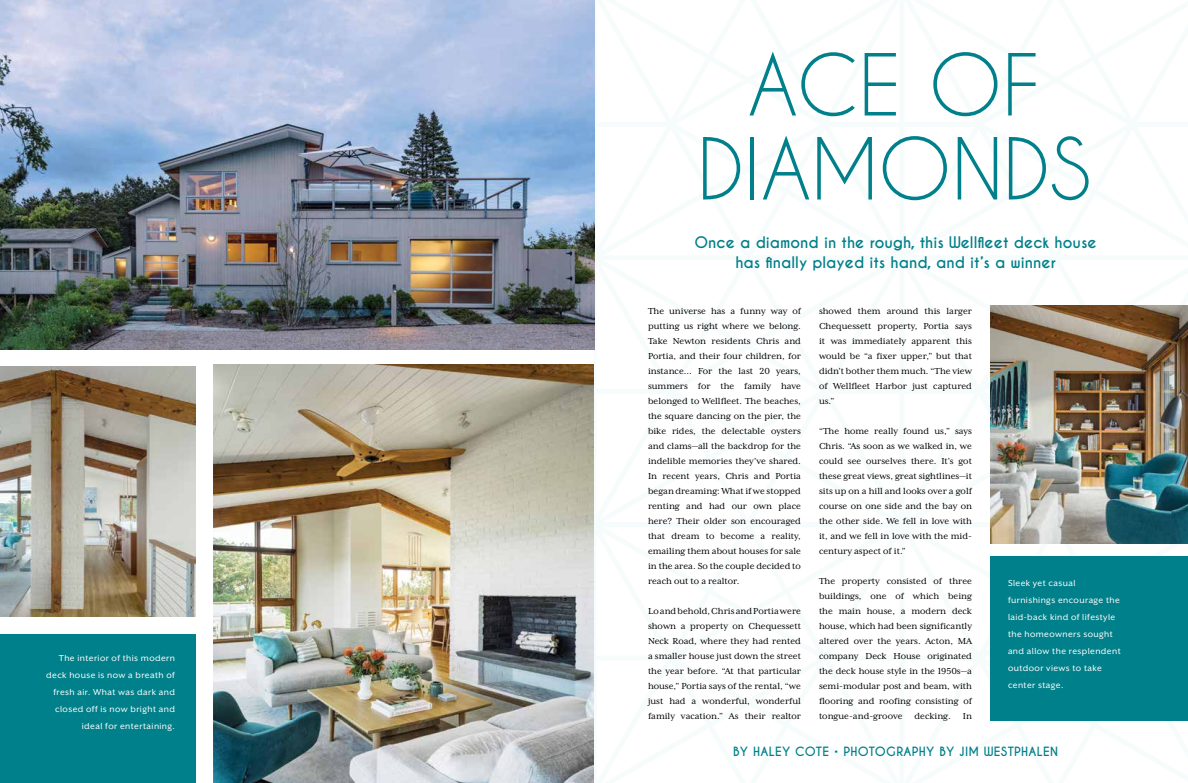
<style>
.page{position:relative;width:1188px;height:783px;background:#fff}
.page>*{position:absolute;margin:0;border:0;box-sizing:border-box;transform-origin:0 0}
.t1{font:80px/84px "Caviar Dreams";color:#00808a;text-align:center}
.t2{font:700 15px/20px "Caviar Dreams";color:#00808a;text-align:center}
.t3{font:700 12px "Caviar Dreams";letter-spacing:.025em;color:#00808a}
.t4{font:10px/15px "Mrs Eaves XL Serif OT";color:#000;text-align:justify}
.t5{font:10px/17px "Mr Eaves XL San R";letter-spacing:.04em;color:#fff}
</style>
<div class="page">
<img style="left:0;top:0;width:595px;height:350px">
<img style="left:214px;top:365px;width:380px;height:418px">
<img style="left:990px;top:306px;width:198px;height:237px">
<img style="left:0;top:366px;width:195px;height:250px">
<div style="left:0;top:635px;width:195px;height:148px;background:#00808a"></div>
<div style="left:990px;top:556px;width:198px;height:165px;background:#00808a"></div>
<p class="t5" style="left:46px;top:650px;width:130px;text-align:right">The interior of this modern deck house is now a breath of fresh air. What was dark and closed off is now bright and ideal for entertaining.</p>
<h1 class="t1" style="left:697px;top:42px;width:395px">ACE OF<br>DIAMONDS</h1>
<h2 class="t2" style="left:694px;top:233px;width:404px">Once a diamond in the rough, this Wellfleet deck house has finally played its hand, and it’s a winner</h2>
<p class="t4" style="left:648px;top:303px;width:155px">The universe has a funny way of putting us right where we belong.<br>Take Newton residents Chris and Portia, and their four children, for instance… For the last 20 years, summers for the family have belonged to Wellfleet. The beaches, the square dancing on the pier, the bike rides, the delectable oysters and clams—all the backdrop for the indelible memories they’ve shared.<br>In recent years, Chris and Portia began dreaming: What if we stopped renting and had our own place here? Their older son encouraged that dream to become a reality, emailing them about houses for sale in the area. So the couple decided to reach out to a realtor.</p>
<p class="t4" style="left:648px;top:603px;width:155px">Lo and behold, Chris and Portia were shown a property on Chequessett Neck Road, where they had rented a smaller house just down the street the year before. “At that particular house,” Portia says of the rental, “we just had a wonderful, wonderful family vacation.” As their realtor</p>
<p class="t4" style="left:819px;top:303px;width:155px">showed them around this larger Chequessett property, Portia says it was immediately apparent this would be “a fixer upper,” but that didn’t bother them much. “The view of Wellfleet Harbor just captured us.”</p>
<p class="t4" style="left:819px;top:423px;width:155px">“The home really found us,” says Chris. “As soon as we walked in, we could see ourselves there. It’s got these great views, great sightlines—it sits up on a hill and looks over a golf course on one side and the bay on the other side. We fell in love with it, and we fell in love with the mid&shy;century aspect of it.”</p>
<p class="t4" style="left:819px;top:573px;width:155px">The property consisted of three buildings, one of which being the main house, a modern deck house, which had been significantly altered over the years. Acton, MA company Deck House originated the deck house style in the 1950s—a semi-modular post and beam, with flooring and roofing consisting of tongue-and-groove decking. In</p>
<p class="t5" style="left:1008px;top:574px;width:114px">Sleek yet casual furnishings encourage the laid-back kind of lifestyle the homeowners sought and allow the resplendent outdoor views to take center stage.</p>
<p class="t3" style="left:733px;top:744px;width:327px">BY HALEY COTE • PHOTOGRAPHY BY JIM WESTPHALEN</p>
</div>
